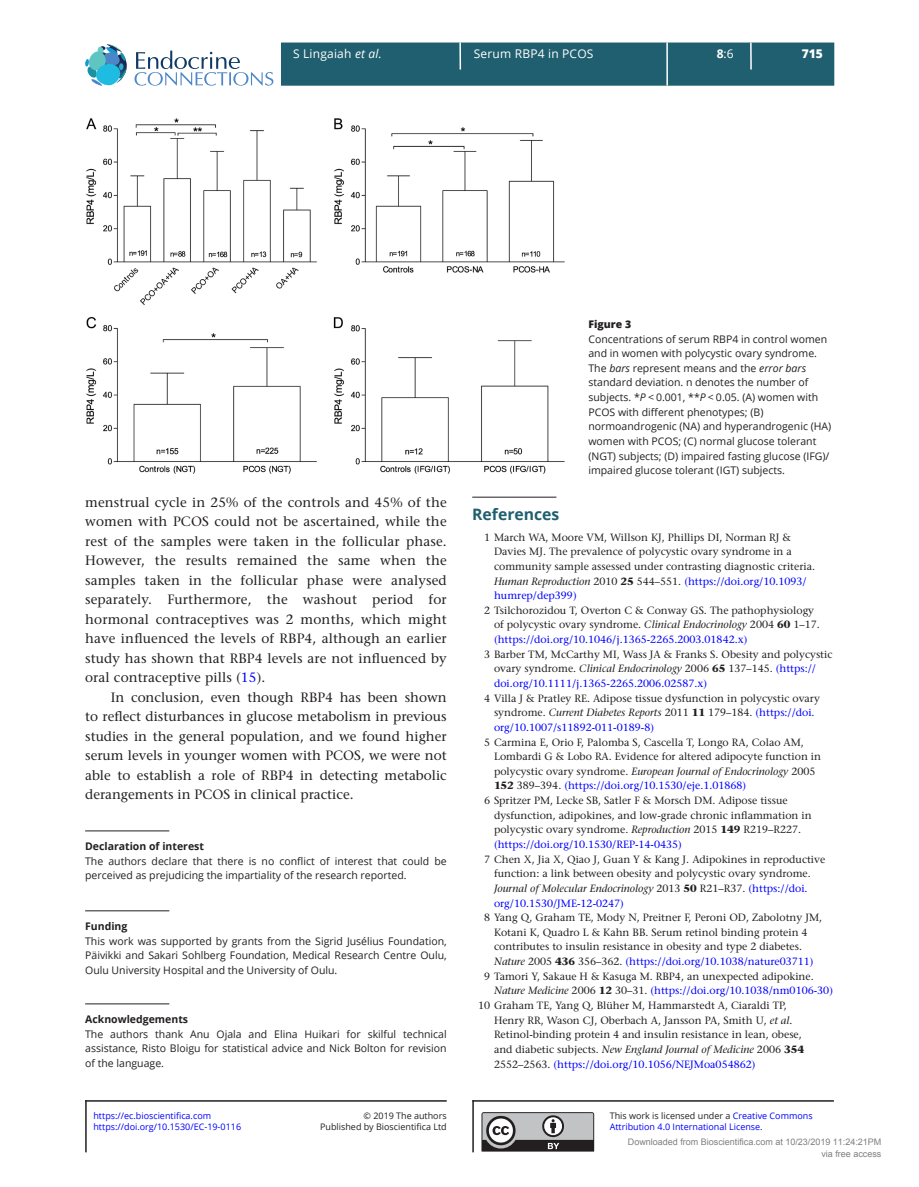
<style>
.page{position:relative;width:919px;height:1187px;background:#fff}
.page>*{position:absolute;margin:0;border:0;box-sizing:border-box;transform-origin:0 0}
.REF-Head{font:700 15.75px "Open Sans";color:#205f6f}
.TXI{font:500 13.5px/19.5px "Stone Serif Std";letter-spacing:.005em;color:#231f20;text-align:justify}
.t1{font:12px "Open Sans";letter-spacing:.015em;color:#fff}
.t2{font:800 12px "Open Sans";color:#fff}
.References_TXT{font:500 10.5px/14.7px "Stone Serif Std";color:#231f20}
.BM_TXT{font:10.5px/14.7px "Open Sans";color:#231f20;text-align:justify}
.FC{font:10.5px/14.7px "Open Sans";color:#231f20}
.BM_Head{font:700 10.5px "Open Sans";color:#231f20}
.FC-2{font:800 10.5px "Open Sans";color:#231f20}
.t3{font:9px "Open Sans";color:#00f}
.t4{font:9px/11.4px "Open Sans";color:#231f20;text-align:right}
.t5{font:9px/12px "Arial";color:#808080;text-align:right}
.s1{font-style:italic}
.s2{font-weight:700}
.s3{color:#00f}
</style>
<div class="page">
<div style="left:281px;top:43px;width:553px;height:43px;background:#205f6f;border:2px solid #205f6f"></div>
<svg style="left:750px;top:43px;width:1px;height:27px"></svg>
<hr style="left:666px;top:43px;width:2px;height:43px;background:#fff">
<hr style="left:459px;top:43px;width:2px;height:27px;background:#fff">
<svg style="left:134px;top:51px;width:139px;height:35px"></svg>
<svg style="left:85px;top:44px;width:42px;height:42px"></svg>
<hr style="left:85px;top:830px;width:84px;height:1px;background:#231f20">
<hr style="left:85px;top:910px;width:84px;height:1px;background:#231f20">
<hr style="left:85px;top:1003px;width:84px;height:1px;background:#231f20">
<hr style="left:472px;top:496px;width:84px;height:1px;background:#231f20">
<img style="left:86px;top:118px;width:479px;height:356px">
<svg style="left:481px;top:1112px;width:113px;height:39px;background:#8e8d8e"></svg>
<hr style="left:472px;top:1100px;width:361px;height:1px;background:#231f20">
<hr style="left:472px;top:1100px;width:2px;height:52px;background:#231f20">
<hr style="left:85px;top:1100px;width:361px;height:1px;background:#231f20">
<hr style="left:85px;top:1100px;width:2px;height:52px;background:#231f20">
<p class="t1" style="left:293px;top:46px;width:90px">S Lingaiah <span class="s1">et al.</span></p>
<p class="t1" style="left:474px;top:46px;width:121px">Serum RBP4 in PCOS</p>
<p class="t1" style="left:716px;top:46px;width:18px"><span class="s2">8</span>:6</p>
<p class="t2" style="left:801px;top:45px;width:23px">715</p>
<p class="TXI" style="left:85px;top:492px;width:363px">menstrual cycle in 25% of the controls and 45% of the women with PCOS could not be ascertained, while the rest of the samples were taken in the follicular phase.<br>However, the results remained the same when the samples taken in the follicular phase were analysed separately. Furthermore, the washout period for hormonal contraceptives was 2 months, which might have influenced the levels of RBP4, although an earlier study has shown that RBP4 levels are not influenced by oral contraceptive pills (<span class="s3">15</span>).</p>
<p class="TXI" style="left:85px;top:687px;width:363px;text-indent:26px">In conclusion, even though RBP4 has been shown to reflect disturbances in glucose metabolism in previous studies in the general population, and we found higher serum levels in younger women with PCOS, we were not able to establish a role of RBP4 in detecting metabolic derangements in PCOS in clinical practice.</p>
<p class="BM_Head" style="left:85px;top:838px;width:120px">Declaration of interest</p>
<p class="BM_TXT" style="left:85px;top:853px;width:363px">The authors declare that there is no conflict of interest that could be perceived as prejudicing the impartiality of the research reported.</p>
<p class="BM_Head" style="left:85px;top:918px;width:44px">Funding</p>
<p class="BM_TXT" style="left:85px;top:933px;width:363px">This work was supported by grants from the Sigrid Jusélius Foundation, Päivikki and Sakari Sohlberg Foundation, Medical Research Centre Oulu, Oulu University Hospital and the University of Oulu.</p>
<p class="BM_Head" style="left:85px;top:1011px;width:104px">Acknowledgements</p>
<p class="BM_TXT" style="left:85px;top:1026px;width:363px">The authors thank Anu Ojala and Elina Huikari for skilful technical assistance, Risto Bloigu for statistical advice and Nick Bolton for revision of the language.</p>
<p class="FC-2" style="left:588px;top:316px;width:44px">Figure 3</p>
<p class="FC" style="left:588px;top:331px;width:244px">Concentrations of serum RBP4 in control women and in women with polycystic ovary syndrome.<br>The <span class="s1">bars</span> represent means and the <span class="s1">error bars </span>standard deviation. n denotes the number of subjects. *<span class="s1">P</span> &lt; 0.001, **<span class="s1">P</span> &lt; 0.05. (A) women with PCOS with different phenotypes; (B) normoandrogenic (NA) and hyperandrogenic (HA) women with PCOS; (C) normal glucose tolerant (NGT) subjects; (D) impaired fasting glucose (IFG)/ impaired glucose tolerant (IGT) subjects.</p>
<p class="REF-Head" style="left:472px;top:503px;width:89px">References</p>
<p class="References_TXT" style="left:494px;top:529px;width:322px;text-indent:-10px">1 March WA, Moore VM, Willson KJ, Phillips DI, Norman RJ &amp; Davies MJ. The prevalence of polycystic ovary syndrome in a community sample assessed under contrasting diagnostic criteria.<br><span class="s1">Human Reproduction</span> 2010 <span class="s2">25</span> 544–551. <span class="s3">(https://doi.org/10.1093/ humrep/dep399)</span></p>
<p class="References_TXT" style="left:494px;top:603px;width:327px;text-indent:-10px">2 Tsilchorozidou T, Overton C &amp; Conway GS. The pathophysiology of polycystic ovary syndrome. <span class="s1">Clinical Endocrinology</span> 2004 <span class="s2">60</span> 1–17. <span class="s3">(https://doi.org/10.1046/j.1365-2265.2003.01842.x)</span></p>
<p class="References_TXT" style="left:494px;top:646px;width:340px;text-indent:-10px">3 Barber TM, McCarthy MI, Wass JA &amp; Franks S. Obesity and polycystic ovary syndrome. <span class="s1">Clinical Endocrinology</span> 2006 <span class="s2">65</span> 137–145. <span class="s3">(https:// doi.org/10.1111/j.1365-2265.2006.02587.x)</span></p>
<p class="References_TXT" style="left:494px;top:690px;width:327px;text-indent:-10px">4 Villa J &amp; Pratley RE. Adipose tissue dysfunction in polycystic ovary syndrome. <span class="s1">Current Diabetes Reports</span> 2011 <span class="s2">11</span> 179–184. <span class="s3">(https://doi. org/10.1007/s11892-011-0189-8)</span></p>
<p class="References_TXT" style="left:494px;top:734px;width:328px;text-indent:-10px">5 Carmina E, Orio F, Palomba S, Cascella T, Longo RA, Colao AM, Lombardi G &amp; Lobo RA. Evidence for altered adipocyte function in polycystic ovary syndrome. <span class="s1">European Journal of Endocrinology</span> 2005<br><span class="s2">152</span> 389–394. <span class="s3">(https://doi.org/10.1530/eje.1.01868)</span></p>
<p class="References_TXT" style="left:494px;top:793px;width:319px;text-indent:-10px">6 Spritzer PM, Lecke SB, Satler F &amp; Morsch DM. Adipose tissue dysfunction, adipokines, and low-grade chronic inflammation in polycystic ovary syndrome. <span class="s1">Reproduction</span> 2015 <span class="s2">149</span> R219–R227. <span class="s3">(https://doi.org/10.1530/REP-14-0435)</span></p>
<p class="References_TXT" style="left:494px;top:851px;width:333px;text-indent:-10px">7 Chen X, Jia X, Qiao J, Guan Y &amp; Kang J. Adipokines in reproductive function: a link between obesity and polycystic ovary syndrome.<br><span class="s1">Journal of Molecular Endocrinology</span> 2013 <span class="s2">50</span> R21–R37. <span class="s3">(https://doi. org/10.1530/JME-12-0247)</span></p>
<p class="References_TXT" style="left:494px;top:910px;width:329px;text-indent:-10px">8 Yang Q, Graham TE, Mody N, Preitner F, Peroni OD, Zabolotny JM, Kotani K, Quadro L &amp; Kahn BB. Serum retinol binding protein 4 contributes to insulin resistance in obesity and type 2 diabetes.<br><span class="s1">Nature</span> 2005 <span class="s2">436</span> 356–362. <span class="s3">(https://doi.org/10.1038/nature03711)</span></p>
<p class="References_TXT" style="left:494px;top:968px;width:340px;text-indent:-10px">9 Tamori Y, Sakaue H &amp; Kasuga M. RBP4, an unexpected adipokine.<br><span class="s1">Nature Medicine</span> 2006 <span class="s2">12</span> 30–31. <span class="s3">(https://doi.org/10.1038/nm0106-30)</span></p>
<p class="References_TXT" style="left:494px;top:997px;width:311px;text-indent:-16px">10 Graham TE, Yang Q, Blüher M, Hammarstedt A, Ciaraldi TP, Henry RR, Wason CJ, Oberbach A, Jansson PA, Smith U, <span class="s1">et al.<br></span>Retinol-binding protein 4 and insulin resistance in lean, obese, and diabetic subjects. <span class="s1">New England Journal of Medicine</span> 2006 <span class="s2">354<br></span>2552–2563. <span class="s3">(https://doi.org/10.1056/NEJMoa054862)</span></p>
<p class="t3" style="left:93px;top:1109px;width:119px">https://ec.bioscientifica.com</p>
<p class="t4" style="left:320px;top:1109px;width:128px">© 2019 The authors<br>Published by Bioscientifica Ltd</p>
<p class="t4" style="left:609px;top:1109px;width:204px">This work is licensed under a <span class="s3">Creative Commons</span></p>
<p class="t3" style="left:93px;top:1120px;width:149px">https://doi.org/10.1530/EC-19-0116</p>
<p class="t3" style="left:609px;top:1120px;width:154px">Attribution 4.0 International License.</p>
<p class="t5" style="left:627px;top:1136px;width:255px">Downloaded from Bioscientifica.com at 10/23/2019 11:24:21PM via free access</p>
</div>
